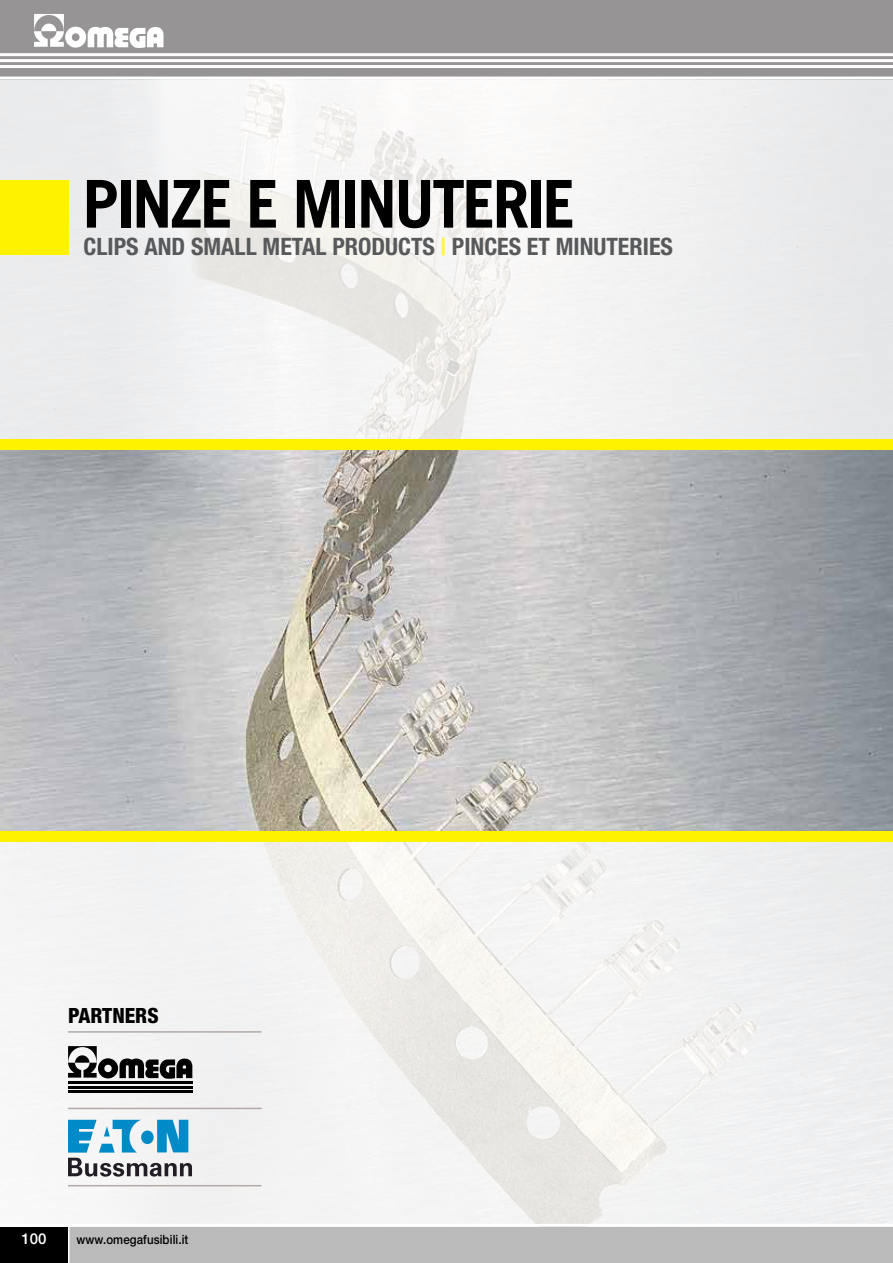
<style>
.page{position:relative;width:893px;height:1263px;background:#fff}
.page>*{position:absolute;margin:0;border:0;box-sizing:border-box;transform-origin:0 0}
.t1{font:700 66px "Trade Gothic";letter-spacing:-.04em;color:#000}
.t2{font:700 condensed 24px "Helvetica Neue";color:#58595b}
.t3{font:800 condensed 21px "Helvetica Neue";color:#000}
.t4{font:500 15px "Helvetica Neue";color:#fff}
.t5{font:500 12.75px "Helvetica Neue";letter-spacing:.01em;color:#000;scale:.9 1}
.s1{color:#fff450}
</style>
<div class="page">
<img style="left:0;top:449px;width:893px;height:382px">
<div style="left:68px;top:1227px;width:825px;height:36px;background:#bbbabb"></div>
<div style="left:0;top:1227px;width:68px;height:36px;background:#000"></div>
<div style="left:0;top:0;width:893px;height:77px;background:#969495"></div>
<hr style="left:0;top:65px;width:893px;height:3px;background:#fff">
<hr style="left:0;top:59px;width:893px;height:3px;background:#fff">
<hr style="left:0;top:53px;width:893px;height:3px;background:#fff">
<hr style="left:68px;top:1227px;width:2px;height:36px;background:#fff">
<svg style="left:34px;top:14px;width:130px;height:34px"></svg>
<svg style="left:0;top:842px;width:893px;height:382px;fill:#f2f2f2"></svg>
<div style="left:0;top:80px;width:893px;height:361px;background:linear-gradient(to right,#f1f1f0,#efefef)"></div>
<div style="left:0;top:181px;width:68px;height:74px;background:#fff200"></div>
<div style="left:0;top:831px;width:893px;height:11px;background:#fff200"></div>
<div style="left:0;top:439px;width:893px;height:10px;background:#fff200"></div>
<hr style="left:68px;top:1185px;width:193px;height:1px;background:#b2aaa7">
<hr style="left:68px;top:1108px;width:193px;height:1px;background:#b2aaa7">
<hr style="left:68px;top:1031px;width:193px;height:2px;background:#b2aaa7">
<hr style="left:68px;top:1081px;width:124px;height:3px;background:#000">
<hr style="left:68px;top:1086px;width:124px;height:2px;background:#000">
<hr style="left:68px;top:1090px;width:124px;height:3px;background:#000">
<svg style="left:68px;top:1046px;width:125px;height:33px"></svg>
<svg style="left:157px;top:1120px;width:31px;height:32px"></svg>
<svg style="left:68px;top:1120px;width:73px;height:32px"></svg>
<div style="left:141px;top:1130px;width:13px;height:14px;background:#008ac8;border-radius:50%"></div>
<svg style="left:68px;top:1158px;width:124px;height:18px"></svg>
<p class="t1" style="left:82px;top:164px;width:466px">PINZE E MIN UTERIE</p>
<p class="t2" style="left:84px;top:232px;width:591px">CLIPS AND SMALL METAL PRODUCTS <span class="s1">|</span> PINCES ET MINUTERIES</p>
<p class="t3" style="left:68px;top:1003px;width:92px">PARTNERS</p>
<p class="t4" style="left:22px;top:1229px;width:27px">100</p>
<p class="t5" style="left:77px;top:1232px;width:126px">www.omegafusibili.it</p>
</div>
